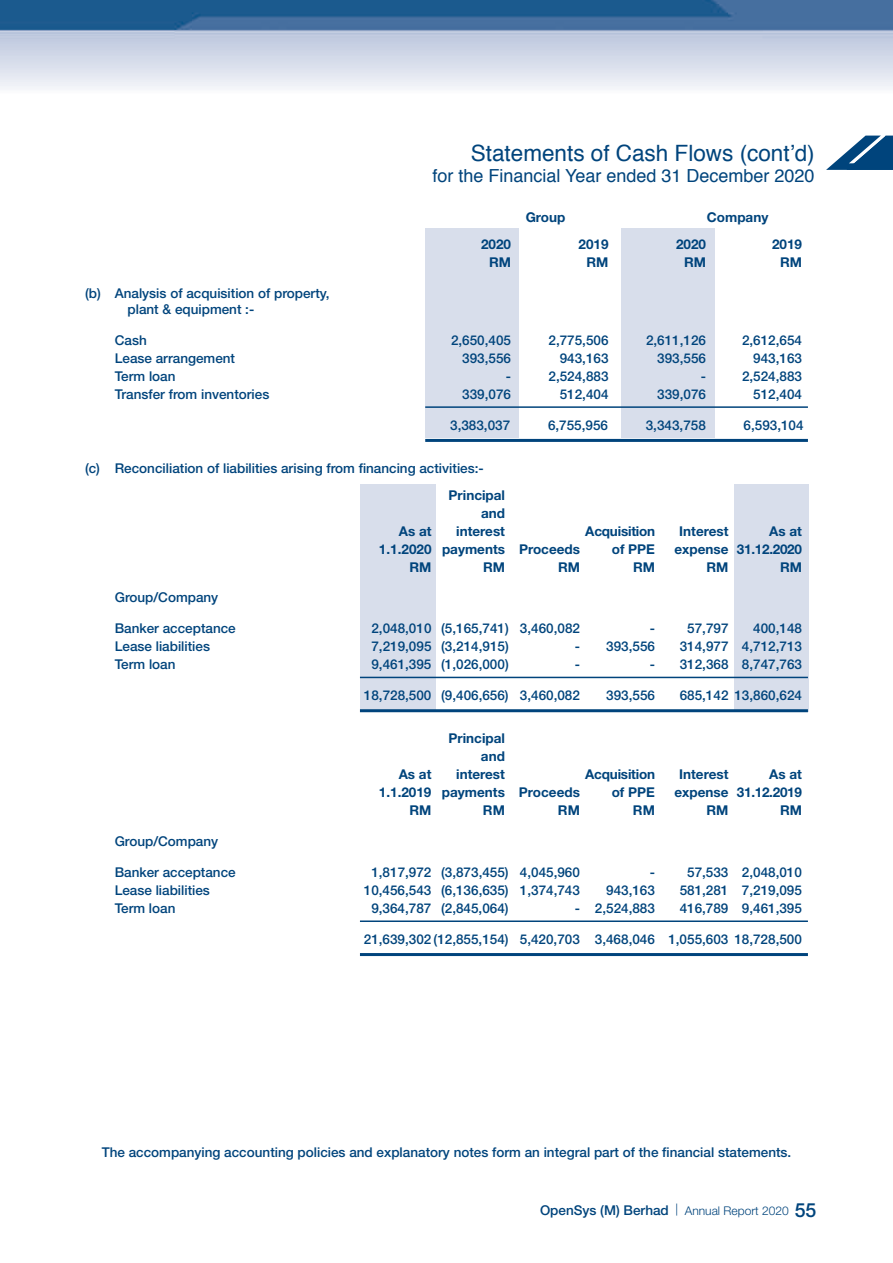
<style>
.page{position:relative;width:893px;height:1263px;background:#fff}
.page>*{position:absolute;margin:0;border:0;box-sizing:border-box;transform-origin:0 0}
.t1{font:22.5px "Helvetica";color:#00447c}
.t2{font:18px "Helvetica";color:#00447c}
.t3{font:500 13.5px/16.5px "Helvetica Neue LT Std";color:#00447c}
.t4{font:700 13.5px/18px "Helvetica Neue LT Std";color:#00447c;text-align:right}
.t5{font:300 12px "Helvetica Neue LT Std";color:#00447c}
.s1{font-weight:500;font-size:13.5px}
.s2{font-weight:500;font-size:19.5px}
</style>
<div class="page">
<img style="left:0;top:0;width:893px;height:957px">
<svg style="left:826px;top:136px;width:67px;height:34px"></svg>
<div style="left:425px;top:229px;width:94px;height:209px;background:#d8deeb"></div>
<div style="left:621px;top:229px;width:94px;height:209px;background:#d8deeb"></div>
<div style="left:734px;top:484px;width:74px;height:228px;background:#d8deeb"></div>
<div style="left:360px;top:484px;width:76px;height:228px;background:#d8deeb"></div>
<hr style="left:425px;top:406px;width:383px;height:2px;background:#00447c">
<hr style="left:425px;top:439px;width:383px;height:3px;background:#00447c">
<hr style="left:360px;top:677px;width:448px;height:1px;background:#00447c">
<hr style="left:360px;top:709px;width:448px;height:3px;background:#00447c">
<hr style="left:360px;top:920px;width:448px;height:2px;background:#00447c">
<hr style="left:360px;top:953px;width:448px;height:3px;background:#00447c">
<h1 class="t1" style="left:471px;top:135px;width:345px">Statements of Cash Flows (cont’d)</h1>
<h2 class="t2" style="left:432px;top:162px;width:384px">for the Financial Year ended 31 December 2020</h2>
<p class="t4" style="left:526px;top:208px;width:41px">Group</p>
<p class="t4" style="left:707px;top:208px;width:63px">Company</p>
<p class="t4" style="left:481px;top:235px;width:32px">2020</p>
<p class="t4" style="left:579px;top:235px;width:32px">2019</p>
<p class="t4" style="left:676px;top:235px;width:32px">2020</p>
<p class="t4" style="left:772px;top:235px;width:32px">2019</p>
<p class="t4" style="left:489px;top:253px;width:23px">RM</p>
<p class="t4" style="left:587px;top:253px;width:23px">RM</p>
<p class="t4" style="left:684px;top:253px;width:23px">RM</p>
<p class="t4" style="left:780px;top:253px;width:23px">RM</p>
<p class="t3" style="left:128px;top:284px;width:203px;text-indent:-43px">(b) Analysis of acquisition of property, plant &amp; equipment :-</p>
<p class="t3" style="left:115px;top:332px;width:34px">Cash</p>
<p class="t3" style="left:451px;top:332px;width:62px">2,650,405</p>
<p class="t3" style="left:548px;top:332px;width:62px">2,775,506</p>
<p class="t3" style="left:646px;top:332px;width:62px">2,611,126</p>
<p class="t3" style="left:742px;top:332px;width:62px">2,612,654</p>
<p class="t3" style="left:115px;top:350px;width:122px">Lease arrangement</p>
<p class="t3" style="left:462px;top:350px;width:50px">393,556</p>
<p class="t3" style="left:560px;top:350px;width:50px">943,163</p>
<p class="t3" style="left:657px;top:350px;width:50px">393,556</p>
<p class="t3" style="left:753px;top:350px;width:50px">943,163</p>
<p class="t3" style="left:115px;top:368px;width:62px">Term loan</p>
<p class="t3" style="left:506px;top:368px;width:7px">-</p>
<p class="t3" style="left:548px;top:368px;width:62px">2,524,883</p>
<p class="t3" style="left:701px;top:368px;width:7px">-</p>
<p class="t3" style="left:742px;top:368px;width:62px">2,524,883</p>
<p class="t3" style="left:115px;top:386px;width:156px">Transfer from inventories</p>
<p class="t3" style="left:462px;top:386px;width:50px">339,076</p>
<p class="t3" style="left:560px;top:386px;width:50px">512,404</p>
<p class="t3" style="left:657px;top:386px;width:50px">339,076</p>
<p class="t3" style="left:753px;top:386px;width:50px">512,404</p>
<p class="t3" style="left:450px;top:416px;width:62px">3,383,037</p>
<p class="t3" style="left:548px;top:416px;width:62px">6,755,956</p>
<p class="t3" style="left:646px;top:416px;width:62px">3,343,758</p>
<p class="t3" style="left:744px;top:416px;width:62px">6,593,104</p>
<p class="t3" style="left:85px;top:460px;width:400px">(c) Reconciliation of liabilities arising from financing activities:-</p>
<p class="t4" style="left:449px;top:485px;width:58px">Principal and</p>
<p class="t4" style="left:399px;top:521px;width:34px">As at</p>
<p class="t4" style="left:456px;top:521px;width:50px">interest</p>
<p class="t4" style="left:585px;top:521px;width:71px">Acquisition</p>
<p class="t4" style="left:679px;top:521px;width:51px">Interest</p>
<p class="t4" style="left:769px;top:521px;width:34px">As at</p>
<p class="t4" style="left:379px;top:539px;width:203px">1.1.2020 payments Proceeds</p>
<p class="t4" style="left:612px;top:539px;width:45px">of PPE</p>
<p class="t4" style="left:675px;top:539px;width:129px">expense 31.12.2020</p>
<p class="t4" style="left:409px;top:557px;width:23px">RM</p>
<p class="t4" style="left:483px;top:557px;width:23px">RM</p>
<p class="t4" style="left:558px;top:557px;width:23px">RM</p>
<p class="t4" style="left:633px;top:557px;width:23px">RM</p>
<p class="t4" style="left:706px;top:557px;width:23px">RM</p>
<p class="t4" style="left:780px;top:557px;width:23px">RM</p>
<p class="t3" style="left:115px;top:589px;width:105px">Group/Company</p>
<p class="t3" style="left:115px;top:620px;width:123px">Banker acceptance</p>
<p class="t3" style="left:371px;top:620px;width:210px">2,048,010 (5,165,741) 3,460,082</p>
<p class="t3" style="left:650px;top:620px;width:80px">- 57,797</p>
<p class="t3" style="left:753px;top:620px;width:50px">400,148</p>
<p class="t3" style="left:115px;top:638px;width:97px">Lease liabilities</p>
<p class="t3" style="left:371px;top:638px;width:139px">7,219,095 (3,214,915)</p>
<p class="t3" style="left:575px;top:638px;width:82px">- 393,556</p>
<p class="t3" style="left:680px;top:638px;width:124px">314,977 4,712,713</p>
<p class="t3" style="left:115px;top:656px;width:62px">Term loan</p>
<p class="t3" style="left:371px;top:656px;width:139px">9,461,395 (1,026,000)</p>
<p class="t3" style="left:575px;top:656px;width:7px">-</p>
<p class="t3" style="left:650px;top:656px;width:154px">- 312,368 8,747,763</p>
<p class="t3" style="left:364px;top:687px;width:218px">18,728,500 (9,406,656) 3,460,082</p>
<p class="t3" style="left:606px;top:687px;width:50px">393,556</p>
<p class="t3" style="left:680px;top:687px;width:124px">685,142 13,860,624</p>
<p class="t4" style="left:448px;top:729px;width:58px">Principal and</p>
<p class="t4" style="left:399px;top:765px;width:34px">As at</p>
<p class="t4" style="left:456px;top:765px;width:50px">interest</p>
<p class="t4" style="left:585px;top:765px;width:71px">Acquisition</p>
<p class="t4" style="left:679px;top:765px;width:51px">Interest</p>
<p class="t4" style="left:769px;top:765px;width:34px">As at</p>
<p class="t4" style="left:379px;top:783px;width:203px">1.1.2019 payments Proceeds</p>
<p class="t4" style="left:612px;top:783px;width:45px">of PPE</p>
<p class="t4" style="left:674px;top:783px;width:129px">expense 31.12.2019</p>
<p class="t4" style="left:409px;top:801px;width:23px">RM</p>
<p class="t4" style="left:483px;top:801px;width:23px">RM</p>
<p class="t4" style="left:558px;top:801px;width:23px">RM</p>
<p class="t4" style="left:633px;top:801px;width:23px">RM</p>
<p class="t4" style="left:706px;top:801px;width:23px">RM</p>
<p class="t4" style="left:780px;top:801px;width:23px">RM</p>
<p class="t3" style="left:115px;top:833px;width:105px">Group/Company</p>
<p class="t3" style="left:115px;top:864px;width:123px">Banker acceptance</p>
<p class="t3" style="left:371px;top:864px;width:210px">1,817,972 (3,873,455) 4,045,960</p>
<p class="t3" style="left:650px;top:864px;width:154px">- 57,533 2,048,010</p>
<p class="t3" style="left:115px;top:882px;width:97px">Lease liabilities</p>
<p class="t3" style="left:364px;top:882px;width:218px">10,456,543 (6,136,635) 1,374,743</p>
<p class="t3" style="left:606px;top:882px;width:50px">943,163</p>
<p class="t3" style="left:680px;top:882px;width:124px">581,281 7,219,095</p>
<p class="t3" style="left:115px;top:900px;width:62px">Term loan</p>
<p class="t3" style="left:371px;top:900px;width:139px">9,364,787 (2,845,064)</p>
<p class="t3" style="left:575px;top:900px;width:82px">- 2,524,883</p>
<p class="t3" style="left:680px;top:900px;width:124px">416,789 9,461,395</p>
<p class="t3" style="left:364px;top:930px;width:440px">21,639,302 (12,855,154) 5,420,703 3,468,046 1,055,603 18,728,500</p>
<p class="t3" style="left:102px;top:1143px;width:691px">The accompanying accounting policies and explanatory notes form an integral part of the financial statements.</p>
<p class="t5" style="left:540px;top:1203px;width:278px"><span class="s1">OpenSys (M) Berhad</span> | Annual Report 2020 <span class="s2">55</span></p>
</div>
